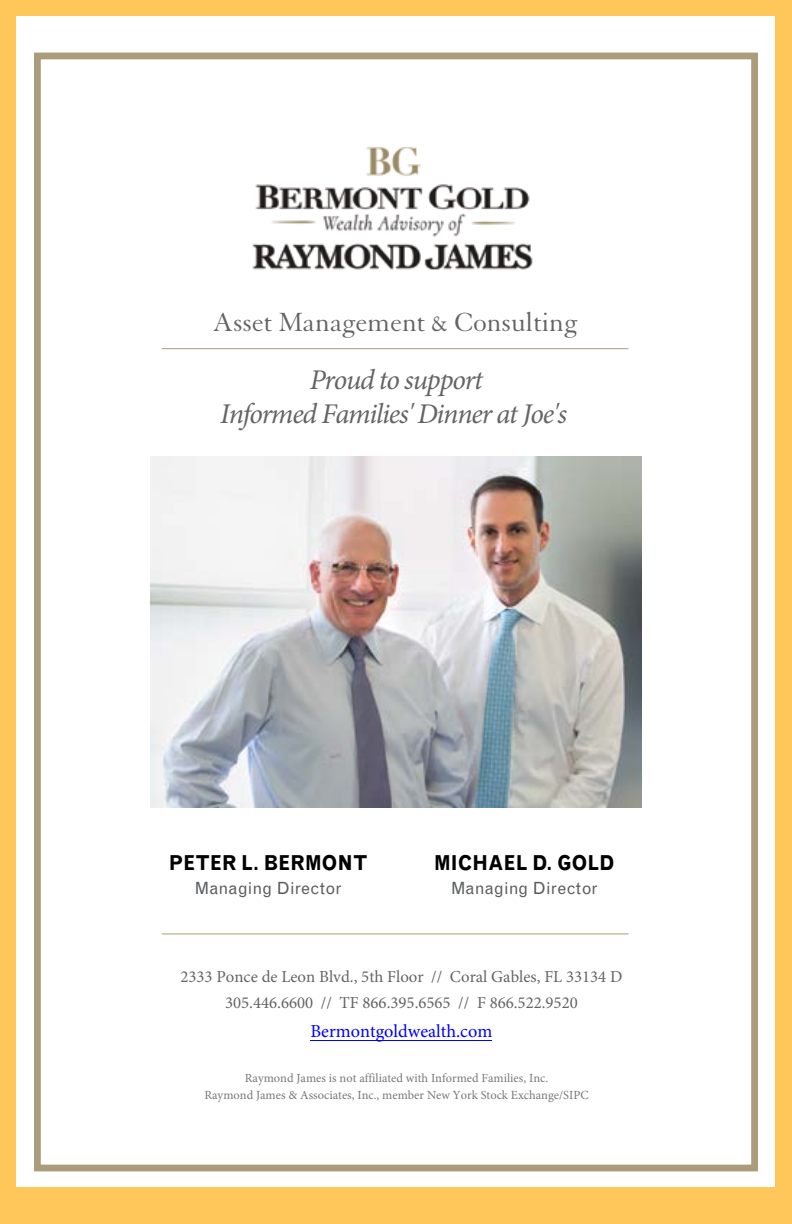
<style>
.page{position:relative;width:792px;height:1224px;background:#ffc75a}
.page>*{position:absolute;margin:0;border:0;box-sizing:border-box;transform-origin:0 0}
.t1{font:italic 28.6px/34px "Minion Pro";letter-spacing:-.04em;color:#636466;text-align:center}
.t2{font:28.6px "Granjon";color:#636466}
.t3{font:700 20.6px "Grotesque MTRJ Corrected";letter-spacing:.01em;color:#000;scale:.88 1}
.t4{font:18.2px "Minion Pro";color:#00f}
.t5{font:16.8px/26.8px "Minion Pro";color:#636466;text-align:center}
.t6{font:16.8px "Grotesque MTRJ Corrected";letter-spacing:.01em;color:#5b5d5f}
.t7{font:12.4px/16.6px "Minion Pro";color:#77787b;text-align:center}
</style>
<div class="page">
<div style="left:17px;top:16px;width:758px;height:1171px;background:#fff"></div>
<div style="left:34px;top:53px;width:724px;height:1118px;border:7px solid #ab9d7c"></div>
<hr style="left:162px;top:933px;width:466px;height:1px;background:#ab9d7c">
<hr style="left:162px;top:348px;width:466px;height:1px;background:#ab9d7c">
<img style="left:252px;top:147px;width:281px;height:123px">
<img style="left:150px;top:457px;width:492px;height:350px">
<hr style="left:311px;top:1040px;width:181px;height:1px;background:#00f">
<h1 class="t2" style="left:212px;top:307px;width:367px">Asset Management &amp; Consulting</h1>
<h1 class="t1" style="left:220px;top:363px;width:348px">Proud to support<br>Informed Families' Dinner at Joe's</h1>
<h2 class="t3" style="left:169px;top:850px;width:228px">PETER L. BERMONT</h2>
<h3 class="t6" style="left:195px;top:878px;width:148px">Managing Director</h3>
<h2 class="t3" style="left:434px;top:850px;width:207px">MICHAEL D. GOLD</h2>
<h3 class="t6" style="left:451px;top:878px;width:148px">Managing Director</h3>
<h3 class="t5" style="left:181px;top:963px;width:443px">2333 Ponce de Leon Blvd., 5th Floor // Coral Gables, FL 33134 D<br>305.446.6600 // TF 866.395.6565 // F 866.522.9520</h3>
<h3 class="t4" style="left:311px;top:1019px;width:183px">Bermontgoldwealth.com</h3>
<p class="t7" style="left:204px;top:1070px;width:386px">Raymond James is not affiliated with Informed Families, Inc.<br>Raymond James &amp; Associates, Inc., member New York Stock Exchange/SIPC</p>
</div>
